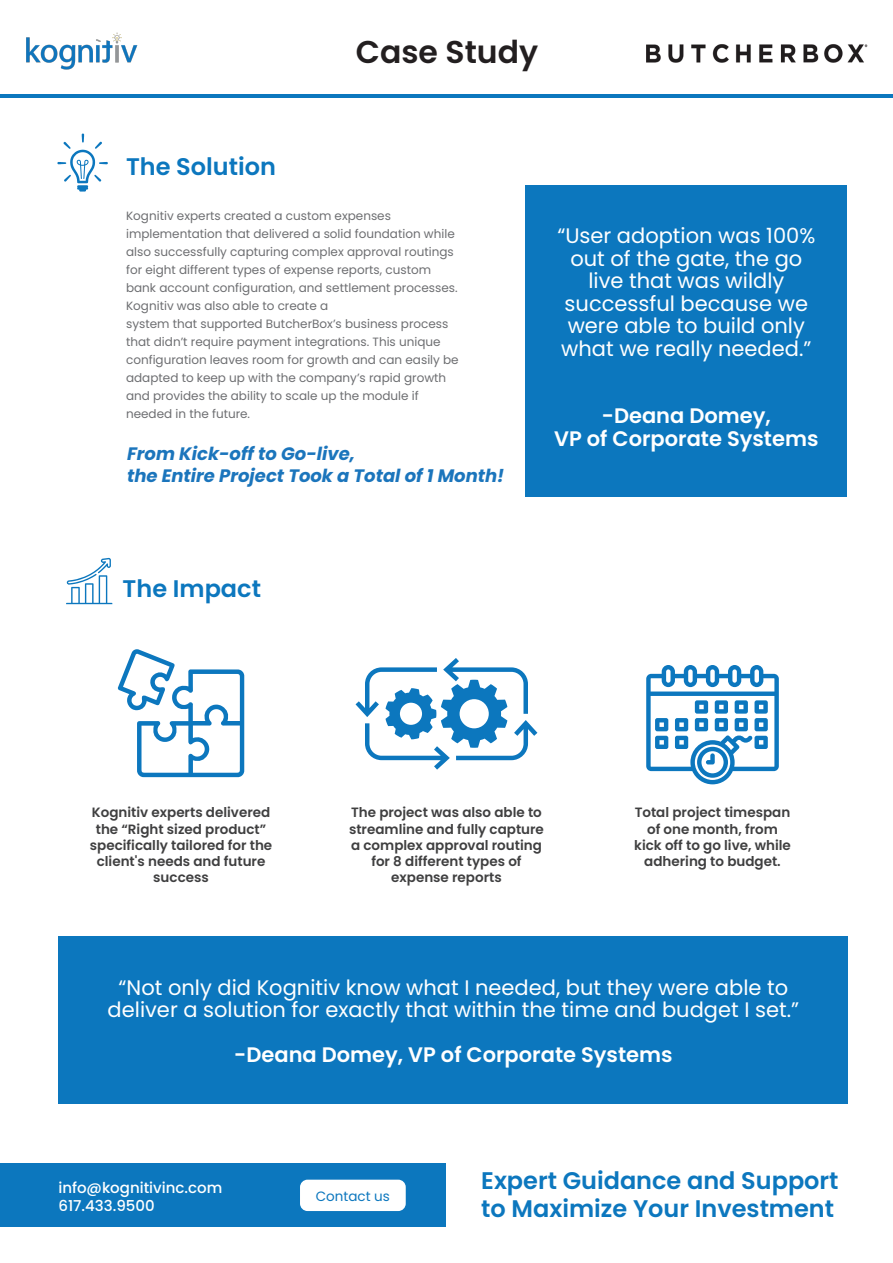
<style>
.page{position:relative;width:893px;height:1263px;background:#fff}
.page>*{position:absolute;margin:0;border:0;box-sizing:border-box;transform-origin:0 0}
.t1{font:600 31.5px "Poppins";color:#231f20}
.t2{font:600 24px/28.5px "Poppins";color:#0c77be}
.t3{font:21px/22.5px "Poppins";color:#fff;text-align:center}
.t4{font:600 21px/22.5px "Poppins";color:#fff;text-align:center}
.t5{font:italic 700 18px/21.6px "Poppins";color:#1b75bc}
.t6{font:500 15px/18px "Poppins";color:#fff}
.t7{font:600 13.5px/16.2px "Poppins";color:#3f3f40;text-align:center}
.t8{font:13.5px "Poppins";color:#0c77be}
.t9{font:12px/18px "Poppins";color:#6d6e71}
</style>
<div class="page">
<hr style="left:0;top:94px;width:893px;height:4px;background:#0c77be">
<div style="left:0;top:1163px;width:445px;height:64px;background:#0c77be"></div>
<div style="left:300px;top:1180px;width:106px;height:31px;background:#fff;border-radius:8px"></div>
<svg style="left:57px;top:134px;width:51px;height:58px"></svg>
<div style="left:526px;top:185px;width:321px;height:311px;background:#0c77be"></div>
<div style="left:59px;top:937px;width:789px;height:167px;background:#0c77be"></div>
<svg style="left:66px;top:558px;width:46px;height:46px"></svg>
<img style="left:26px;top:32px;width:111px;height:38px">
<img style="left:647px;top:44px;width:221px;height:19px">
<svg style="left:118px;top:649px;width:126px;height:128px"></svg>
<svg style="left:356px;top:658px;width:181px;height:112px"></svg>
<svg style="left:646px;top:665px;width:133px;height:119px"></svg>
<h1 class="t1" style="left:356px;top:33px;width:184px">Case Study</h1>
<h2 class="t2" style="left:126px;top:152px;width:151px">The Solution</h2>
<p class="t9" style="left:126px;top:207px;width:334px">Kognitiv experts created a custom expenses implementation that delivered a solid foundation while also successfully capturing complex approval routings for eight different types of expense reports, custom bank account configuration, and settlement processes.<br>Kognitiv was also able to create a<br>system that supported ButcherBox’s business process that didn’t require payment integrations. This unique configuration leaves room for growth and can easily be adapted to keep up with the company’s rapid growth and provides the ability to scale up the module if needed in the future.</p>
<h3 class="t5" style="left:127px;top:443px;width:379px">From Kick-off to Go-live,<br>the Entire Project Took a Total of 1 Month!</h3>
<h3 class="t3" style="left:557px;top:225px;width:259px">“User adoption was 100% out of the gate, the go live that was wildly successful because we were able to build only what we really needed.”</h3>
<h3 class="t4" style="left:554px;top:405px;width:266px">-Deana Domey,<br>VP of Corporate Systems</h3>
<h2 class="t2" style="left:123px;top:575px;width:140px">The Impact</h2>
<p class="t7" style="left:90px;top:804px;width:184px">Kognitiv experts delivered the “Right sized product” specifically tailored for the client's needs and future success</p>
<p class="t7" style="left:349px;top:804px;width:196px">The project was also able to streamline and fully capture a complex approval routing for 8 different types of expense reports</p>
<p class="t7" style="left:634px;top:804px;width:158px">Total project timespan of one month, from kick off to go live, while adhering to budget.</p>
<h3 class="t3" style="left:108px;top:976px;width:693px">“Not only did Kognitiv know what I needed, but they were able to deliver a solution for exactly that within the time and budget I set.”</h3>
<h3 class="t4" style="left:234px;top:1043px;width:440px">-Deana Domey, VP of Corporate Systems</h3>
<p class="t6" style="left:58px;top:1179px;width:166px">info@kognitivinc.com<br>617.433.9500</p>
<p class="t8" style="left:316px;top:1188px;width:76px">Contact us</p>
<h2 class="t2" style="left:481px;top:1166px;width:359px">Expert Guidance and Support to Maximize Your Investment</h2>
</div>
